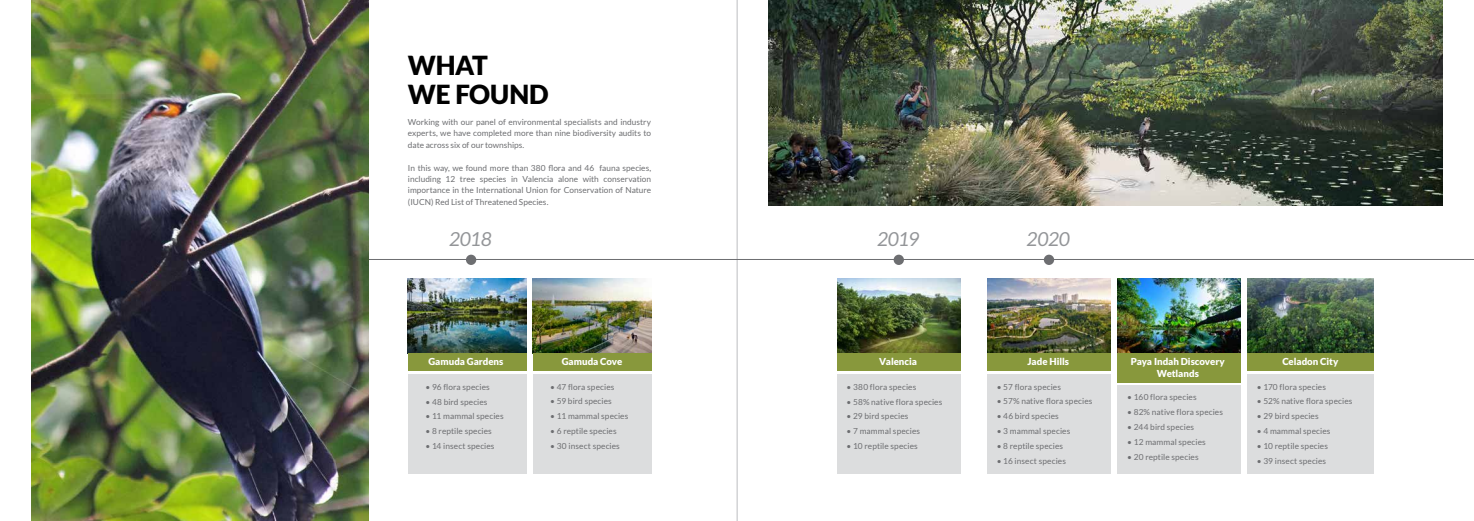
<style>
.page{position:relative;width:1474px;height:521px;background:#fff}
.page>*{position:absolute;margin:0;border:0;box-sizing:border-box;transform-origin:0 0}
.t1{font:900 26.25px/28.9px "Lato";letter-spacing:-.015em;color:#000}
.t2{font:italic 19.25px "Lato";letter-spacing:-.03em;color:#939598}
.t3{font:900 9.62px "Lato";letter-spacing:-.005em;color:#fff}
.t4{font:8.31px/11.4px "Lato";letter-spacing:.005em;color:#6d6e71;text-align:justify}
</style>
<div class="page">
<hr style="left:737px;top:0;width:1px;height:521px;background:#bcbec0">
<div style="left:408px;top:374px;width:118px;height:100px;background:#dcddde"></div>
<img style="left:408px;top:279px;width:118px;height:74px">
<div style="left:837px;top:374px;width:123px;height:100px;background:#dcddde"></div>
<img style="left:837px;top:279px;width:123px;height:74px">
<div style="left:987px;top:374px;width:123px;height:100px;background:#dcddde"></div>
<img style="left:987px;top:279px;width:123px;height:74px">
<div style="left:1247px;top:374px;width:126px;height:100px;background:#dcddde"></div>
<img style="left:1247px;top:279px;width:126px;height:74px">
<div style="left:1117px;top:386px;width:123px;height:88px;background:#dcddde"></div>
<img style="left:1117px;top:279px;width:123px;height:74px">
<div style="left:533px;top:374px;width:118px;height:100px;background:#dcddde"></div>
<img style="left:533px;top:279px;width:118px;height:74px">
<div style="left:408px;top:353px;width:118px;height:18px;background:#88983c"></div>
<div style="left:837px;top:353px;width:123px;height:18px;background:#88983c"></div>
<div style="left:987px;top:353px;width:123px;height:18px;background:#88983c"></div>
<div style="left:1247px;top:353px;width:126px;height:18px;background:#88983c"></div>
<div style="left:1117px;top:353px;width:123px;height:29px;background:#88983c"></div>
<div style="left:533px;top:353px;width:118px;height:18px;background:#88983c"></div>
<div style="left:466px;top:255px;width:10px;height:10px;background:#6d6e71;border-radius:50%"></div>
<div style="left:1043px;top:255px;width:11px;height:10px;background:#6d6e71;border-radius:50%"></div>
<div style="left:893px;top:255px;width:11px;height:10px;background:#6d6e71;border-radius:50%"></div>
<hr style="left:210px;top:259px;width:1263px;height:1px;background:#6d6e71">
<img style="left:32px;top:0;width:336px;height:521px">
<img style="left:768px;top:0;width:674px;height:206px">
<h1 class="t1" style="left:408px;top:51px;width:142px">WHAT<br>WE FOUND</h1>
<p class="t4" style="left:408px;top:116px;width:245px">Working with our panel of environmental specialists and industry experts, we have completed more than nine biodiversity audits to date across six of our townships.</p>
<p class="t4" style="left:408px;top:162px;width:245px">In this way, we found more than 380 flora and 46 fauna species, including 12 tree species in Valencia alone with conservation importance in the International Union for Conservation of Nature (IUCN) Red List of Threatened Species.</p>
<h2 class="t2" style="left:449px;top:229px;width:44px">2018</h2>
<h2 class="t2" style="left:877px;top:229px;width:44px">2019</h2>
<h2 class="t2" style="left:1026px;top:229px;width:45px">2020</h2>
<p class="t3" style="left:428px;top:356px;width:76px">Gamuda Gardens</p>
<p class="t3" style="left:879px;top:356px;width:39px">Valencia</p>
<p class="t3" style="left:1027px;top:356px;width:43px">Jade Hills</p>
<p class="t3" style="left:1130px;top:356px;width:95px">Paya Indah Discovery</p>
<p class="t3" style="left:1282px;top:356px;width:58px">Celadon City</p>
<p class="t3" style="left:1156px;top:367px;width:44px">Wetlands</p>
<p class="t3" style="left:562px;top:356px;width:62px">Gamuda Cove</p>
<p class="t4" style="left:425px;top:381px;width:66px">• 96 flora species</p>
<p class="t4" style="left:425px;top:396px;width:64px">• 48 bird species</p>
<p class="t4" style="left:425px;top:411px;width:80px">• 11 mammal species</p>
<p class="t4" style="left:425px;top:425px;width:68px">• 8 reptile species</p>
<p class="t4" style="left:425px;top:440px;width:71px">• 14 insect species</p>
<p class="t4" style="left:550px;top:381px;width:66px">• 47 flora species</p>
<p class="t4" style="left:550px;top:396px;width:63px">• 59 bird species</p>
<p class="t4" style="left:550px;top:410px;width:80px">• 11 mammal species</p>
<p class="t4" style="left:550px;top:425px;width:68px">• 6 reptile species</p>
<p class="t4" style="left:550px;top:440px;width:71px">• 30 insect species</p>
<p class="t4" style="left:846px;top:381px;width:71px">• 380 flora species</p>
<p class="t4" style="left:846px;top:396px;width:97px">• 58% native flora species</p>
<p class="t4" style="left:846px;top:411px;width:63px">• 29 bird species</p>
<p class="t4" style="left:846px;top:425px;width:75px">• 7 mammal species</p>
<p class="t4" style="left:846px;top:440px;width:73px">• 10 reptile species</p>
<p class="t4" style="left:996px;top:381px;width:66px">• 57 flora species</p>
<p class="t4" style="left:996px;top:396px;width:97px">• 57% native flora species</p>
<p class="t4" style="left:996px;top:411px;width:64px">• 46 bird species</p>
<p class="t4" style="left:996px;top:425px;width:75px">• 3 mammal species</p>
<p class="t4" style="left:996px;top:440px;width:68px">• 8 reptile species</p>
<p class="t4" style="left:996px;top:455px;width:71px">• 16 insect species</p>
<p class="t4" style="left:1127px;top:391px;width:71px">• 160 flora species</p>
<p class="t4" style="left:1127px;top:406px;width:97px">• 82% native flora species</p>
<p class="t4" style="left:1127px;top:421px;width:68px">• 244 bird species</p>
<p class="t4" style="left:1127px;top:436px;width:80px">• 12 mammal species</p>
<p class="t4" style="left:1127px;top:451px;width:73px">• 20 reptile species</p>
<p class="t4" style="left:1256px;top:381px;width:71px">• 170 flora species</p>
<p class="t4" style="left:1256px;top:396px;width:97px">• 52% native flora species</p>
<p class="t4" style="left:1256px;top:410px;width:63px">• 29 bird species</p>
<p class="t4" style="left:1256px;top:425px;width:75px">• 4 mammal species</p>
<p class="t4" style="left:1256px;top:440px;width:73px">• 10 reptile species</p>
<p class="t4" style="left:1256px;top:455px;width:71px">• 39 insect species</p>
</div>
